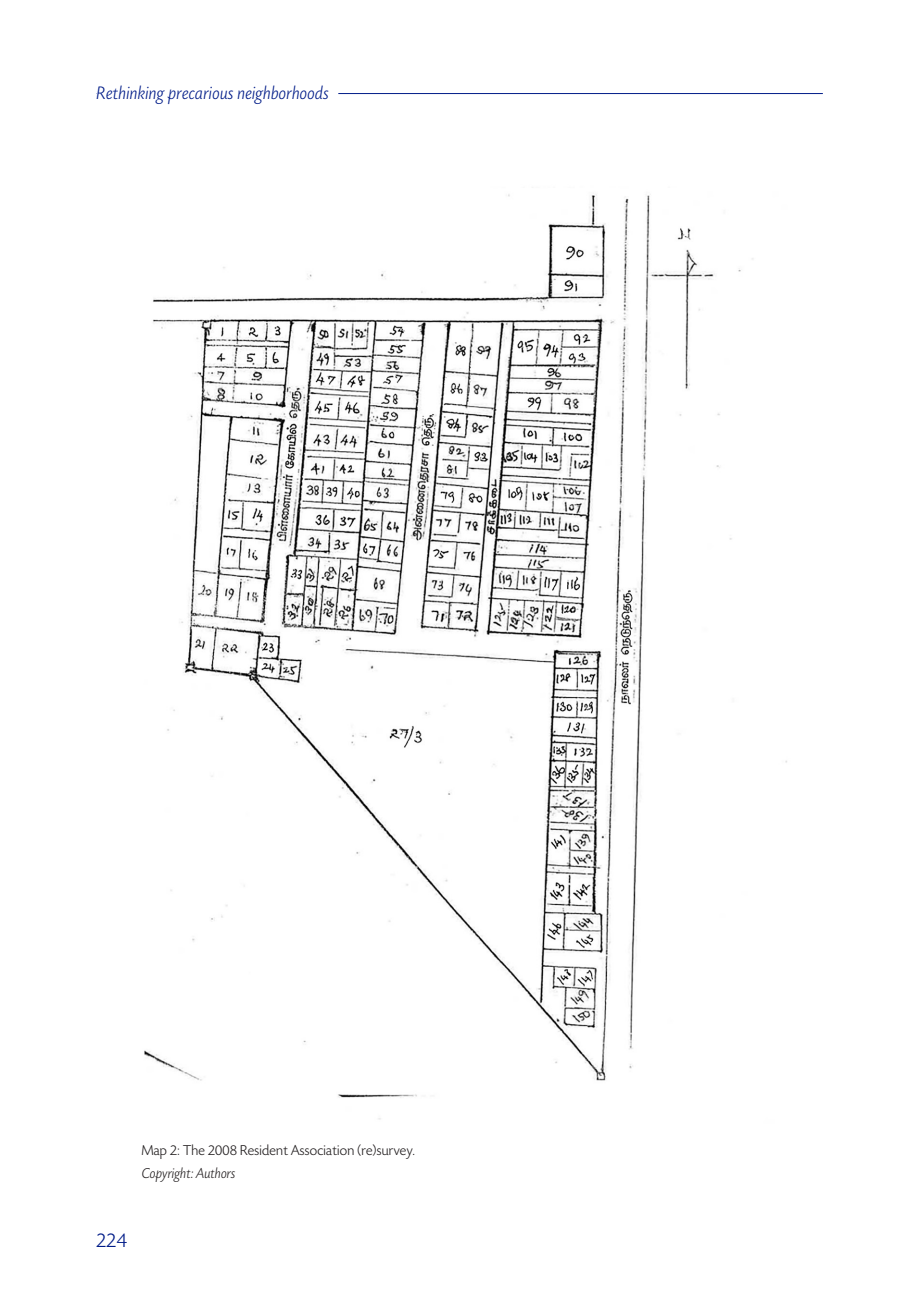
<style>
.page{position:relative;width:908px;height:1304px;background:#fff}
.page>*{position:absolute;margin:0;border:0;box-sizing:border-box;transform-origin:0 0}
.t1{font:300 21px "Today SH";color:#001c88}
.t2{font:italic 300 19px "Today SH";letter-spacing:.03em;color:#001c88}
.Légende{font:300 15px "Today SH";letter-spacing:.02em;color:#231f20}
.Source{font:italic 300 15px "Today SH";letter-spacing:.02em;color:#231f20}
</style>
<div class="page">
<hr style="left:96px;top:93px;width:726px;height:1px;background:#001c88">
<div style="left:96px;top:85px;width:242px;height:14px;background:#fff"></div>
<img style="left:144px;top:194px;width:643px;height:926px">
<p class="t2" style="left:96px;top:83px;width:233px">Rethinking precarious neighborhoods</p>
<p class="Légende" style="left:142px;top:1142px;width:274px">Map 2: The 2008 Resident Association (re)survey.</p>
<p class="Source" style="left:142px;top:1165px;width:95px">Copyright: Authors</p>
<h1 class="t1" style="left:96px;top:1230px;width:32px">224</h1>
</div>
